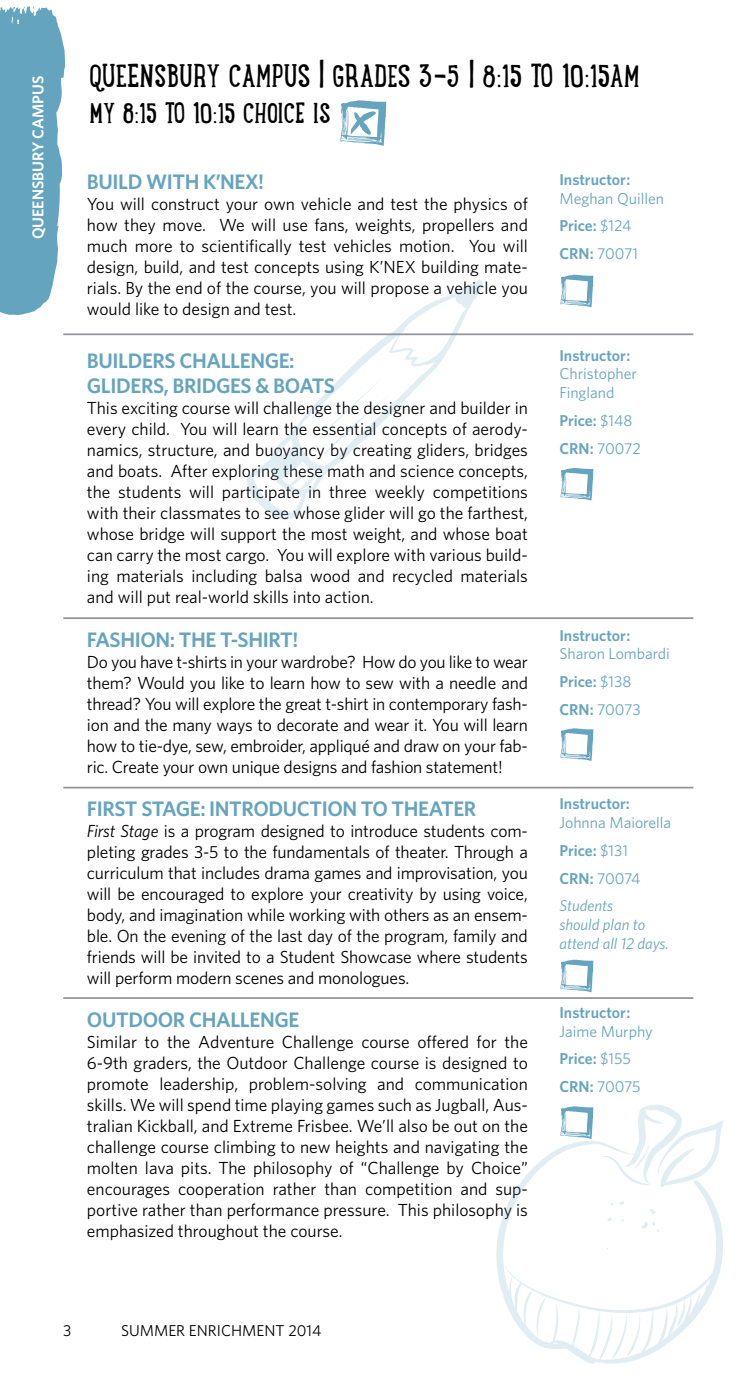
<style>
.page{position:relative;width:756px;height:1386px;background:#fff}
.page>*{position:absolute;margin:0;border:0;box-sizing:border-box;transform-origin:0 0}
.t1{font:31.5px "Lunch Box Slab";color:#000}
.t2{font:28px "Lunch Box Slab";color:#000}
.t3{font:600 21px/25.2px "Whitney";letter-spacing:-.02em;color:#65a4bf}
.t4{font:17.5px/21px "Whitney";letter-spacing:-.005em;color:#000;text-align:justify}
.t5{font:15.75px/27.7px "Whitney";color:#65a4bf}
.t6{font:600 15.75px/27.7px "Whitney";color:#65a4bf}
.t7{font:italic 15.75px/18.9px "Whitney";color:#65a4bf}
.t8{font:15.75px "Whitney";color:#000}
.t9{font:600 15.75px "Whitney";color:#fff}
.s1{font-style:italic}
.s2{font-weight:600}
.s3{font-weight:400}
</style>
<div class="page">
<svg style="left:0;top:6px;width:65px;height:309px"></svg>
<hr style="left:63px;top:333px;width:630px;height:2px;background:#939598">
<hr style="left:63px;top:617px;width:630px;height:2px;background:#939598">
<hr style="left:63px;top:787px;width:630px;height:2px;background:#939598">
<hr style="left:63px;top:997px;width:630px;height:2px;background:#939598">
<svg style="left:560px;top:275px;width:33px;height:32px"></svg>
<svg style="left:560px;top:468px;width:33px;height:33px"></svg>
<svg style="left:560px;top:728px;width:33px;height:33px"></svg>
<svg style="left:560px;top:960px;width:33px;height:32px"></svg>
<svg style="left:340px;top:100px;width:46px;height:46px"></svg>
<svg style="left:247px;top:279px;width:236px;height:241px"></svg>
<svg style="left:496px;top:1105px;width:228px;height:259px"></svg>
<p class="t9" style="left:27px;top:239px;width:165px;rotate:-90deg">QUEENSBURY CAMPUS</p>
<h1 class="t1" style="left:89px;top:49px;width:552px">QUEENSBURY CAMPUS | GRADES 3-5 | 8:15 TO 10:15AM</h1>
<h2 class="t2" style="left:89px;top:90px;width:242px">MY 8:15 TO 10:15 CHOICE IS</h2>
<p class="t3" style="left:87px;top:169px;width:179px">Build with K’NEX!</p>
<p class="t4" style="left:87px;top:193px;width:443px">You will construct your own vehicle and test the physics of how they move. We will use fans, weights, propellers and much more to scientifically test vehicles motion. You will design, build, and test concepts using K’NEX building mate&shy;rials. By the end of the course, you will propose a vehicle you would like to design and test.</p>
<p class="t3" style="left:87px;top:348px;width:249px">Builders Challenge:<br>Gliders, Bridges &amp; Boats</p>
<p class="t4" style="left:87px;top:397px;width:443px">This exciting course will challenge the designer and builder in every child. You will learn the essential concepts of aerody&shy;namics, structure, and buoyancy by creating gliders, bridges and boats. After exploring these math and science concepts, the students will participate in three weekly competitions with their classmates to see whose glider will go the farthest, whose bridge will support the most weight, and whose boat can carry the most cargo. You will explore with various build&shy;ing materials including balsa wood and recycled materials and will put real-world skills into action.</p>
<p class="t3" style="left:87px;top:627px;width:213px">Fashion: the t-Shirt!</p>
<p class="t4" style="left:87px;top:651px;width:443px">Do you have t-shirts in your wardrobe? How do you like to wear them? Would you like to learn how to sew with a needle and thread? You will explore the great t-shirt in contemporary fash&shy;ion and the many ways to decorate and wear it. You will learn how to tie-dye, sew, embroider, appliqué and draw on your fab&shy;ric. Create your own unique designs and fashion statement!</p>
<p class="t3" style="left:87px;top:796px;width:391px">First Stage: Introduction to Theater</p>
<p class="t4" style="left:87px;top:820px;width:443px"><span class="s1">First Stage</span> is a program designed to introduce students com&shy;pleting grades 3-5 to the fundamentals of theater. Through a curriculum that includes drama games and improvisation, you will be encouraged to explore your creativity by using voice, body, and imagination while working with others as an ensem&shy;ble. On the evening of the last day of the program, family and friends will be invited to a Student Showcase where students will perform modern scenes and monologues.</p>
<p class="t3" style="left:87px;top:1007px;width:212px">Outdoor Challenge</p>
<p class="t4" style="left:87px;top:1031px;width:443px">Similar to the Adventure Challenge course offered for the 6-9th graders, the Outdoor Challenge course is designed to promote leadership, problem-solving and communication skills. We will spend time playing games such as Jugball, Aus&shy;tralian Kickball, and Extreme Frisbee. We’ll also be out on the challenge course climbing to new heights and navigating the molten lava pits. The philosophy of “Challenge by Choice” encourages cooperation rather than competition and sup&shy;portive rather than performance pressure. This philosophy is emphasized throughout the course.</p>
<p class="t6" style="left:559px;top:165px;width:72px">I nstructor:</p>
<p class="t5" style="left:559px;top:184px;width:106px">Meghan Quillen<br><span class="s2">Price:</span> $124<br><span class="s2">CRN:</span> 70071</p>
<p class="t6" style="left:559px;top:341px;width:72px">I nstructor:</p>
<p class="t5" style="left:559px;top:364px;width:79px;line-height:18.9px">Christopher<br>Fingland</p>
<p class="t6" style="left:559px;top:406px;width:83px">Price: <span class="s3">$148<br></span>CRN: <span class="s3">70072</span></p>
<p class="t6" style="left:559px;top:621px;width:72px">I nstructor:</p>
<p class="t5" style="left:559px;top:640px;width:112px">Sharon Lombardi<br><span class="s2">Price:</span> $138<br><span class="s2">CRN:</span> 70073</p>
<p class="t6" style="left:559px;top:790px;width:72px">I nstructor:</p>
<p class="t5" style="left:559px;top:809px;width:113px">Johnna Maiorella<br><span class="s2">Price:</span> $131<br><span class="s2">CRN:</span> 70074<br><span class="s1">Students</span></p>
<p class="t7" style="left:559px;top:915px;width:111px">should plan to attend all 12 days.</p>
<p class="t6" style="left:559px;top:998px;width:72px">I nstructor:</p>
<p class="t5" style="left:559px;top:1017px;width:95px">Jaime Murphy<br><span class="s2">Price:</span> $155<br><span class="s2">CRN:</span> 70075</p>
<p class="t8" style="left:63px;top:1320px;width:10px">3</p>
<p class="t8" style="left:121px;top:1320px;width:202px">SUMMER ENRICHMENT 2014</p>
</div>
